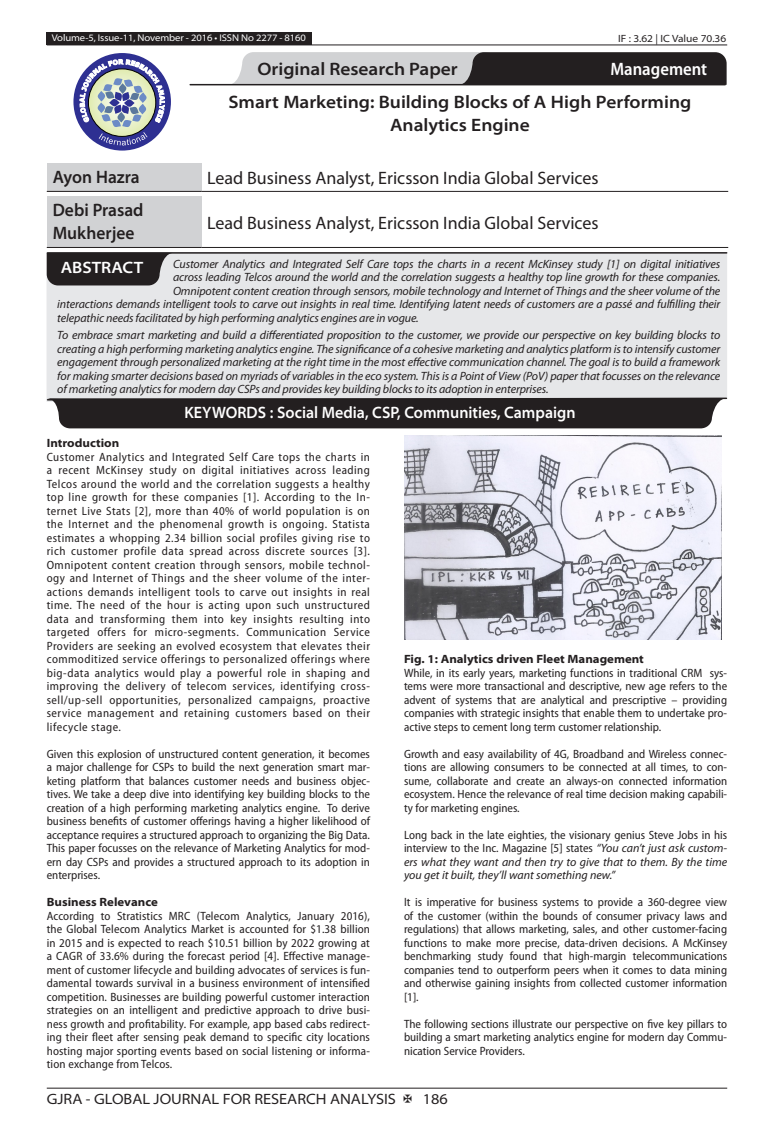
<style>
.page{position:relative;width:774px;height:1136px;background:#fff}
.page>*{position:absolute;margin:0;border:0;box-sizing:border-box;transform-origin:0 0}
.t1{font:18px "Myriad Pro";color:#231f20}
.GRA_Articles_Head{font:600 semi-expanded 18px/23.4px "Myriad Pro";color:#231f20;text-align:center}
.GRA_Author_Name{font:600 semi-expanded 18px/23.4px "Myriad Pro";color:#231f20;scale:.9 1}
.GRA_Subject_Name{font:600 semi-condensed 18px "Myriad Pro";color:#fff}
.GRA_Keywords{font:600 semi-expanded 16.5px "Myriad Pro";color:#fff;scale:.9 1}
.GRA_Keywords-2{font:600 semi-expanded 16.5px "Myriad Pro";color:#fff}
.t2{font:semi-expanded 15px "Myriad Pro";color:#231f20}
.GRA_Body_Text{font:semi-condensed 12px/13.5px "Myriad Pro";color:#231f20;text-align:justify}
.GRA_Abstract{font:italic 12px/13.5px "Myriad Pro";letter-spacing:-.01em;color:#231f20;text-align:justify}
.GRA_Body_Text-2{font:italic 12px/13.5px "Myriad Pro";color:#231f20;text-align:justify}
.GRA_Bold{font:700 semi-expanded 12px "Myriad Pro";color:#231f20}
.t3{font:semi-expanded 10.5px "Myriad Pro";color:#231f20}
.t4{font:semi-expanded 9.75px "Myriad Pro";letter-spacing:-.01em;color:#fff}
.s1{font-style:normal;font-stretch:semi-condensed}
</style>
<div class="page">
<hr style="left:47px;top:1087px;width:680px;height:1px;background:#231f20">
<div style="left:47px;top:32px;width:265px;height:13px;background:#231f20"></div>
<hr style="left:47px;top:45px;width:680px;height:1px;background:#231f20">
<svg style="left:229px;top:52px;width:498px;height:33px;background:#7a7879"></svg>
<div style="left:73px;top:53px;width:98px;height:97px;background:#2e3092;border-radius:50%"></div>
<svg style="left:80px;top:59px;width:85px;height:86px"></svg>
<div style="left:47px;top:163px;width:154px;height:28px;background:#d1d2d4"></div>
<hr style="left:47px;top:191px;width:154px;height:1px;background:#231f20">
<hr style="left:201px;top:191px;width:527px;height:1px;background:#231f20">
<div style="left:47px;top:196px;width:154px;height:51px;background:#d1d2d4"></div>
<hr style="left:47px;top:247px;width:154px;height:1px;background:#231f20">
<hr style="left:201px;top:247px;width:527px;height:1px;background:#231f20">
<div style="left:47px;top:254px;width:680px;height:143px;background:#e6e7e9"></div>
<hr style="left:47px;top:252px;width:680px;height:2px;background:#231f20">
<svg style="left:47px;top:253px;width:126px;height:32px;background:#363233"></svg>
<svg style="left:46px;top:397px;width:682px;height:31px;background:#312e2f"></svg>
<hr style="left:190px;top:84px;width:535px;height:1px;background:#231f20">
<img style="left:404px;top:435px;width:317px;height:204px">
<p class="t4" style="left:52px;top:32px;width:256px">Volume-5, Issue-11, November - 2016 • ISSN No 2277 - 8160</p>
<p class="t3" style="left:618px;top:32px;width:110px">IF : 3.62 | IC Value 70.36</p>
<p class="GRA_Articles_Head" style="left:257px;top:58px;width:202px">Original Research Paper</p>
<p class="GRA_Subject_Name" style="left:610px;top:59px;width:98px">Management</p>
<p class="GRA_Articles_Head" style="left:228px;top:91px;width:464px">Smart Marketing: Building Blocks of A High Performing<br>Analytics Engine</p>
<p class="GRA_Author_Name" style="left:53px;top:165px;width:98px">Ayon Hazra</p>
<p class="t1" style="left:207px;top:168px;width:393px">Lead Business Analyst, Ericsson India Global Services</p>
<p class="GRA_Author_Name" style="left:53px;top:198px;width:102px">Debi Prasad<br>Mukherjee</p>
<p class="t1" style="left:207px;top:212px;width:393px">Lead Business Analyst, Ericsson India Global Services</p>
<p class="GRA_Abstract" style="left:173px;top:257px;width:549px">Customer Analytics and Integrated Self Care tops the charts in a recent McKinsey study [1] on digital initiatives</p>
<p class="GRA_Abstract" style="left:173px;top:270px;width:549px">across leading Telcos around the world and the correlation suggests a healthy top line growth for these companies.</p>
<p class="GRA_Abstract" style="left:173px;top:284px;width:549px">Omnipotent content creation through sensors, mobile technology and Internet of Things and the sheer volume of the</p>
<p class="GRA_Abstract" style="left:57px;top:297px;width:664px">interactions demands intelligent tools to carve out insights in real time. Identifying latent needs of customers are a passé and fulfilling their</p>
<p class="GRA_Abstract" style="left:57px;top:311px;width:363px">telepathic needs facilitated by high performing analytics engines are in vogue.</p>
<p class="GRA_Abstract" style="left:57px;top:329px;width:664px">To embrace smart marketing and build a differentiated proposition to the customer, we provide our perspective on key building blocks to creating a high performing marketing analytics engine. The significance of a cohesive marketing and analytics platform is to intensify customer engagement through personalized marketing at the right time in the most effective communication channel. The goal is to build a framework for making smarter decisions based on myriads of variables in the eco system. This is a Point of View (PoV) paper that focusses on the relevance of marketing analytics for modern day CSPs and provides key building blocks to its adoption in enterprises.</p>
<p class="GRA_Keywords-2" style="left:61px;top:258px;width:84px">ABSTRACT</p>
<p class="GRA_Keywords" style="left:185px;top:403px;width:436px">KEYWORDS : Social Media, CSP, Communities, Campaign</p>
<p class="GRA_Bold" style="left:47px;top:436px;width:74px">Introduction</p>
<p class="GRA_Body_Text" style="left:47px;top:450px;width:325px">Customer Analytics and Integrated Self Care tops the charts in a recent McKinsey study on digital initiatives across leading Telcos around the world and the correlation suggests a healthy top line growth for these companies [1]. According to the In&shy;ternet Live Stats [2], more than 40% of world population is on the Internet and the phenomenal growth is ongoing. Statista estimates a whopping 2.34 billion social profiles giving rise to rich customer profile data spread across discrete sources [3].<br>Omnipotent content creation through sensors, mobile technol&shy;ogy and Internet of Things and the sheer volume of the inter&shy;actions demands intelligent tools to carve out insights in real time. The need of the hour is acting upon such unstructured data and transforming them into key insights resulting into targeted offers for micro-segments. Communication Service Providers are seeking an evolved ecosystem that elevates their commoditized service offerings to personalized offerings where big-data analytics would play a powerful role in shaping and improving the delivery of telecom services, identifying cross&shy;sell/up-sell opportunities, personalized campaigns, proactive service management and retaining customers based on their lifecycle stage.</p>
<p class="GRA_Body_Text" style="left:47px;top:747px;width:325px">Given this explosion of unstructured content generation, it becomes a major challenge for CSPs to build the next generation smart mar&shy;keting platform that balances customer needs and business objec&shy;tives. We take a deep dive into identifying key building blocks to the creation of a high performing marketing analytics engine. To derive business benefits of customer offerings having a higher likelihood of acceptance requires a structured approach to organizing the Big Data.<br>This paper focusses on the relevance of Marketing Analytics for mod&shy;ern day CSPs and provides a structured approach to its adoption in enterprises.</p>
<p class="GRA_Bold" style="left:47px;top:895px;width:113px">Business Relevance</p>
<p class="GRA_Body_Text" style="left:47px;top:909px;width:325px">According to Stratistics MRC (Telecom Analytics, January 2016), the Global Telecom Analytics Market is accounted for $1.38 billion in 2015 and is expected to reach $10.51 billion by 2022 growing at a CAGR of 33.6% during the forecast period [4]. Effective manage&shy;ment of customer lifecycle and building advocates of services is fun&shy;damental towards survival in a business environment of intensified competition. Businesses are building powerful customer interaction strategies on an intelligent and predictive approach to drive busi&shy;ness growth and profitability. For example, app based cabs redirect&shy;ing their fleet after sensing peak demand to specific city locations hosting major sporting events based on social listening or informa&shy;tion exchange from Telcos.</p>
<p class="GRA_Bold" style="left:404px;top:652px;width:241px">Fig. 1: Analytics driven Fleet Management</p>
<p class="GRA_Body_Text" style="left:404px;top:666px;width:325px">While, in its early years, marketing functions in traditional CRM sys&shy;tems were more transactional and descriptive, new age refers to the advent of systems that are analytical and prescriptive – providing companies with strategic insights that enable them to undertake pro&shy;active steps to cement long term customer relationship.</p>
<p class="GRA_Body_Text" style="left:404px;top:747px;width:325px">Growth and easy availability of 4G, Broadband and Wireless connec&shy;tions are allowing consumers to be connected at all times, to con&shy;sume, collaborate and create an always-on connected information ecosystem. Hence the relevance of real time decision making capabili&shy;ty for marketing engines.</p>
<p class="GRA_Body_Text-2" style="left:404px;top:828px;width:325px"><span class="s1">Long back in the late eighties, the visionary genius Steve Jobs in his interview to the Inc. Magazine [5] states</span> “You can’t just ask custom&shy;ers what they want and then try to give that to them. By the time you get it built, they’ll want something new.”</p>
<p class="GRA_Body_Text" style="left:404px;top:895px;width:325px">It is imperative for business systems to provide a 360-degree view of the customer (within the bounds of consumer privacy laws and regulations) that allows marketing, sales, and other customer-facing functions to make more precise, data-driven decisions. A McKinsey benchmarking study found that high-margin telecommunications companies tend to outperform peers when it comes to data mining and otherwise gaining insights from collected customer information [1].</p>
<p class="GRA_Body_Text" style="left:404px;top:1017px;width:325px">The following sections illustrate our perspective on five key pillars to building a smart marketing analytics engine for modern day Commu&shy;nication Service Providers.</p>
<p class="t2" style="left:47px;top:1090px;width:351px">GJRA - GLOBAL JOURNAL FOR RESEARCH ANALYSIS</p>
<p class="t2" style="left:423px;top:1090px;width:27px">186</p>
</div>
